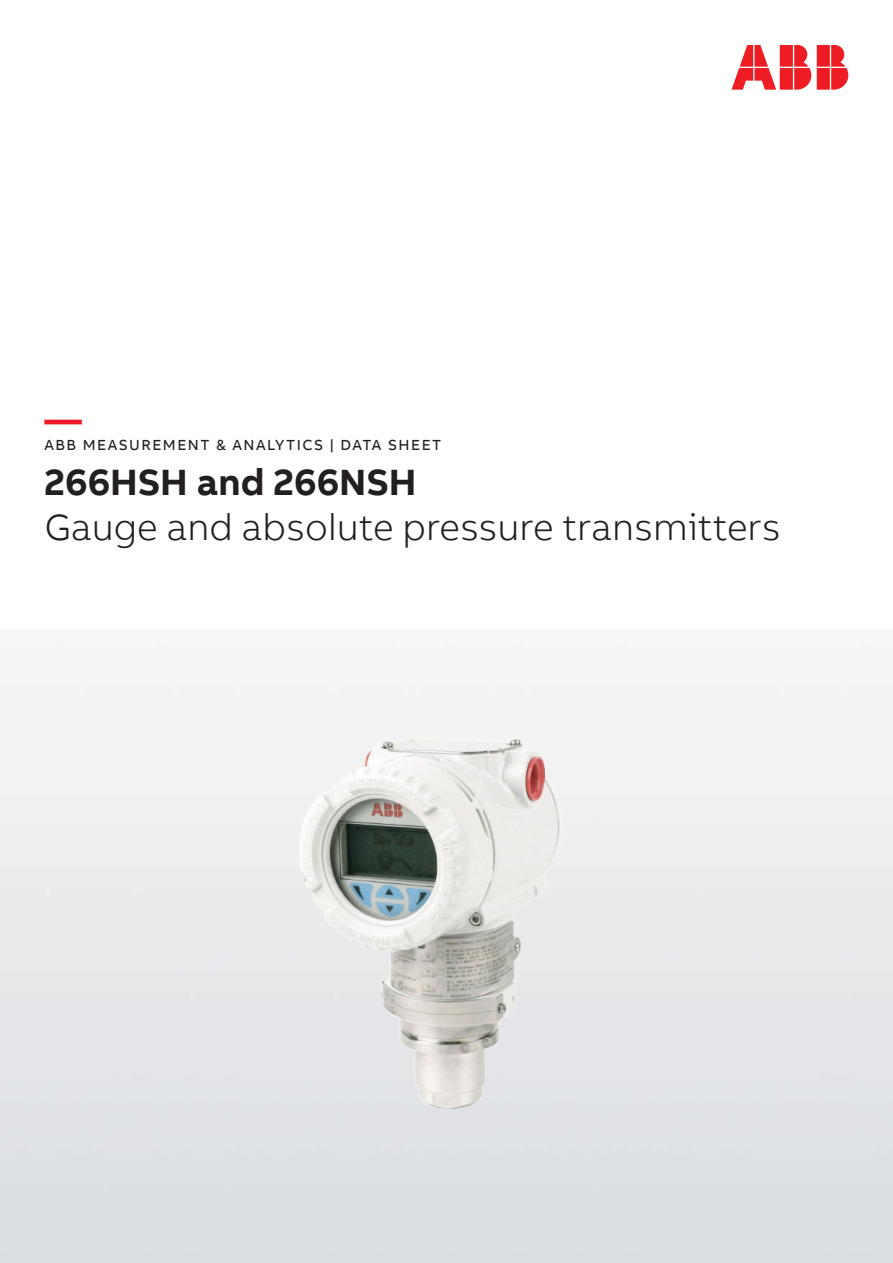
<style>
.page{position:relative;width:893px;height:1263px;background:#fff}
.page>*{position:absolute;margin:0;border:0;box-sizing:border-box;transform-origin:0 0}
.t1{font:300 37.5px "AB Bvoice";color:#231f20}
.t2{font:700 37.5px "AB Bvoice";color:#231f20}
.t3{font:700 37.5px "AB Bvoice";color:#ee1c28}
.t4{font:15px "AB Bvoice";letter-spacing:.1em;color:#231f20}
</style>
<div class="page">
<svg style="left:731px;top:45px;width:117px;height:45px"></svg>
<img style="left:300px;top:739px;width:263px;height:369px">
<p class="t3" style="left:44px;top:395px;width:39px">—</p>
<p class="t4" style="left:44px;top:435px;width:398px">ABB MEASUREMENT &amp; ANALYTICS | DATA SHEET</p>
<p class="t2" style="left:44px;top:458px;width:374px">266HSH and 266NSH</p>
<p class="t1" style="left:44px;top:505px;width:738px">Gauge and absolute pressure transmitters</p>
</div>
